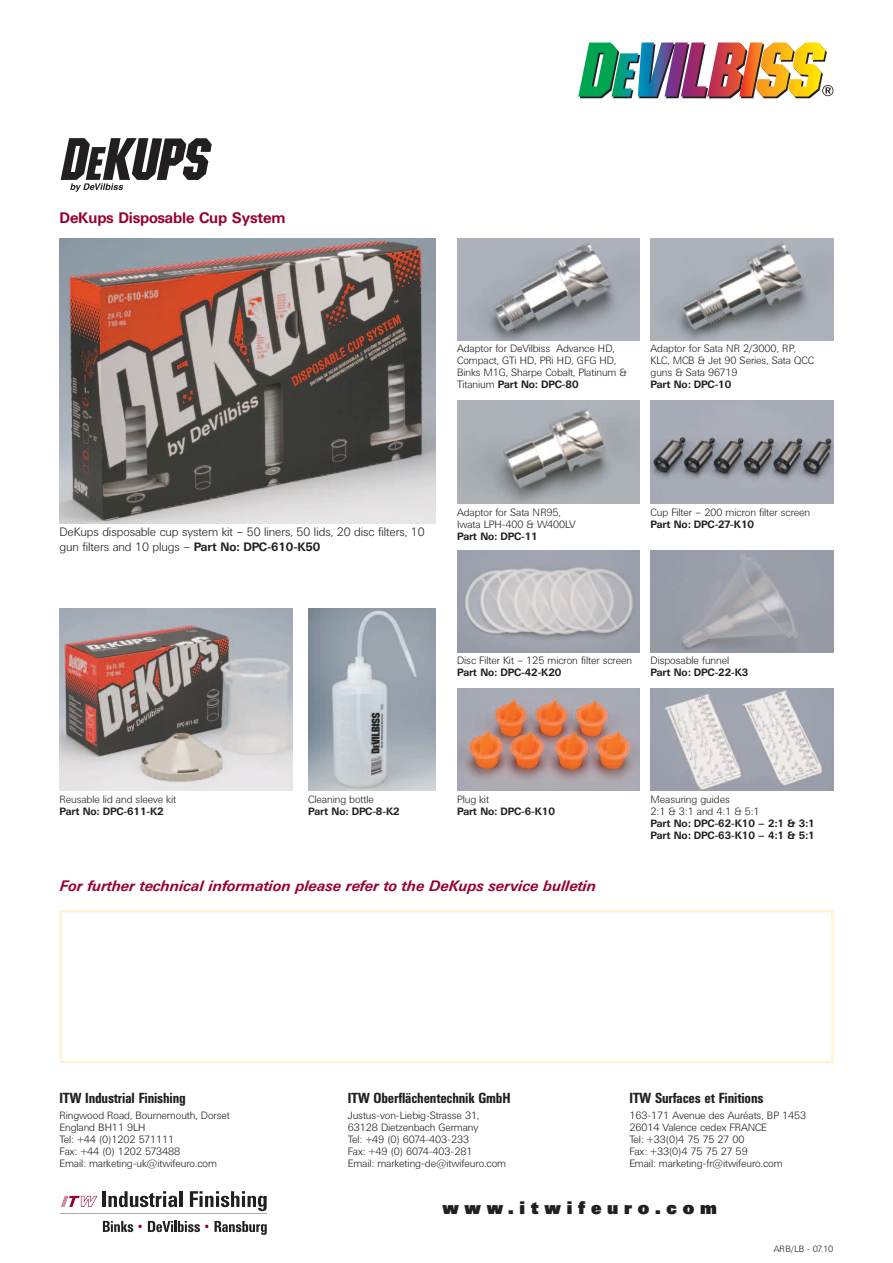
<style>
.page{position:relative;width:893px;height:1263px;background:#fff}
.page>*{position:absolute;margin:0;border:0;box-sizing:border-box;transform-origin:0 0}
.t1{font:900 18px "UN11";letter-spacing:.35em;color:#231f20}
.t2{font:italic 500 15px "UN11";color:#98012d}
.t3{font:500 15px "UN11";color:#98012d}
.t4{font:500 condensed 14.4px "UN11";color:#231f20}
.t5{font:300 12px/15px "UN11";color:#231f20}
.t6{font:300 10.5px/12px "UN11";color:#231f20}
.t7{font:500 10.5px/12px "UN11";color:#231f20}
.t8{font:300 9px "UN11";color:#231f20}
.s1{font-weight:500}
.s2{font-family:"Swiss 721 BT"}
</style>
<div class="page">
<div style="left:60px;top:910px;width:773px;height:153px;border:2px solid #fef3d5"></div>
<svg style="left:61px;top:1196px;width:36px;height:11px"></svg>
<hr style="left:103px;top:1191px;width:3px;height:16px;background:#231f20">
<svg style="left:109px;top:1191px;width:68px;height:16px"></svg>
<hr style="left:180px;top:1191px;width:3px;height:16px;background:#231f20">
<svg style="left:190px;top:1191px;width:77px;height:20px"></svg>
<hr style="left:60px;top:1213px;width:207px;height:1px;background:#231f20">
<svg style="left:103px;top:1221px;width:39px;height:11px"></svg>
<svg style="left:148px;top:1221px;width:60px;height:11px"></svg>
<svg style="left:215px;top:1221px;width:52px;height:14px"></svg>
<img style="left:578px;top:43px;width:255px;height:55px">
<svg style="left:61px;top:138px;width:151px;height:54px"></svg>
<img style="left:60px;top:238px;width:376px;height:285px">
<img style="left:60px;top:608px;width:233px;height:183px">
<img style="left:457px;top:401px;width:183px;height:102px">
<img style="left:457px;top:689px;width:183px;height:102px">
<img style="left:651px;top:551px;width:182px;height:102px">
<img style="left:651px;top:689px;width:182px;height:102px">
<img style="left:308px;top:608px;width:128px;height:183px">
<img style="left:457px;top:238px;width:183px;height:102px">
<img style="left:457px;top:551px;width:183px;height:102px">
<img style="left:651px;top:238px;width:182px;height:102px">
<img style="left:651px;top:401px;width:182px;height:102px">
<h2 class="t3" style="left:60px;top:209px;width:227px">DeKups Disposable Cup System</h2>
<p class="t6" style="left:457px;top:342px;width:171px">Adaptor for DeVilbiss Advance HD,<br>Compact, GTi HD, PRi HD, GFG HD,<br>Binks M1G, Sharpe Cobalt, Platinum &amp;<br>Titanium <span class="s1">Part No: DPC-80</span></p>
<p class="t6" style="left:651px;top:342px;width:165px">Adaptor for Sata NR 2/3000, RP,<br>KLC, MCB &amp; Jet 90 Series, Sata QCC guns &amp; Sata 96719</p>
<p class="t7" style="left:651px;top:378px;width:82px">Part No: DPC-10</p>
<p class="t5" style="left:60px;top:524px;width:367px">DeKups disposable cup system kit – 50 liners, 50 lids, 20 disc filters, 10 gun filters and 10 plugs – <span class="s1">Part No: DPC-610-K50</span></p>
<p class="t6" style="left:457px;top:506px;width:120px">Adaptor for Sata NR95,<br>Iwata LPH-400 &amp; W400LV</p>
<p class="t7" style="left:457px;top:530px;width:82px">Part No: DPC-11</p>
<p class="t6" style="left:651px;top:506px;width:161px">Cup Filter – 200 micron filter screen</p>
<p class="t7" style="left:651px;top:518px;width:105px">Part No: DPC-27-K10</p>
<p class="t6" style="left:457px;top:655px;width:176px">Disc Filter Kit – 125 micron filter screen</p>
<p class="t7" style="left:457px;top:667px;width:106px">Part No: DPC-42-K20</p>
<p class="t6" style="left:651px;top:655px;width:80px">Disposable funnel</p>
<p class="t7" style="left:651px;top:667px;width:99px">Part No: DPC-22-K3</p>
<p class="t6" style="left:60px;top:793px;width:118px">Reusable lid and sleeve kit</p>
<p class="t7" style="left:60px;top:805px;width:106px">Part No: DPC-611-K2</p>
<p class="t6" style="left:308px;top:793px;width:67px">Cleaning bottle</p>
<p class="t7" style="left:308px;top:805px;width:93px">Part No: DPC-8-K2</p>
<p class="t6" style="left:457px;top:793px;width:33px">Plug kit</p>
<p class="t7" style="left:457px;top:805px;width:99px">Part No: DPC-6-K10</p>
<p class="t6" style="left:651px;top:793px;width:111px">Measuring guides<br>2:1 &amp; 3:1 and 4:1 &amp; 5:1</p>
<p class="t7" style="left:651px;top:817px;width:166px">Part No: DPC-62-K10 – 2:1 &amp; 3:1<br>Part No: DPC-63-K10 – 4:1 &amp; 5:1</p>
<h2 class="t2" style="left:60px;top:877px;width:538px">For further technical information please refer to the DeKups service bulletin</h2>
<h3 class="t4" style="left:60px;top:1090px;width:128px">ITW Industrial Finishing</h3>
<p class="t6" style="left:60px;top:1110px;width:172px">Ringwood Road, Bournemouth, Dorset<br>England BH11 9LH<br>Tel: +44 (0)1202 571111<br>Fax: +44 (0) 1202 573488<br>Email: marketing-uk<span class="s2">@</span>itwifeuro.com</p>
<h3 class="t4" style="left:348px;top:1090px;width:164px">ITW Oberflächentechnik GmbH</h3>
<p class="t6" style="left:348px;top:1110px;width:160px">Justus-von-Liebig-Strasse 31,<br>63128 Dietzenbach Germany<br>Tel: +49 (0) 6074-403-233<br>Fax: +49 (0) 6074-403-281<br>Email: marketing-de<span class="s2">@</span>itwifeuro.com</p>
<h3 class="t4" style="left:629px;top:1090px;width:135px">ITW Surfaces et Finitions</h3>
<p class="t6" style="left:629px;top:1110px;width:178px">163-171 Avenue des Auréats, BP 1453<br>26014 Valence cedex FRANCE<br>Tel: +33(0)4 75 75 27 00<br>Fax: +33(0)4 75 75 27 59<br>Email: marketing-fr<span class="s2">@</span>itwifeuro.com</p>
<h1 class="t1" style="left:442px;top:1197px;width:275px">www.itwifeuro.com</h1>
<p class="t8" style="left:774px;top:1244px;width:61px">ARB/LB - 07.10</p>
</div>
